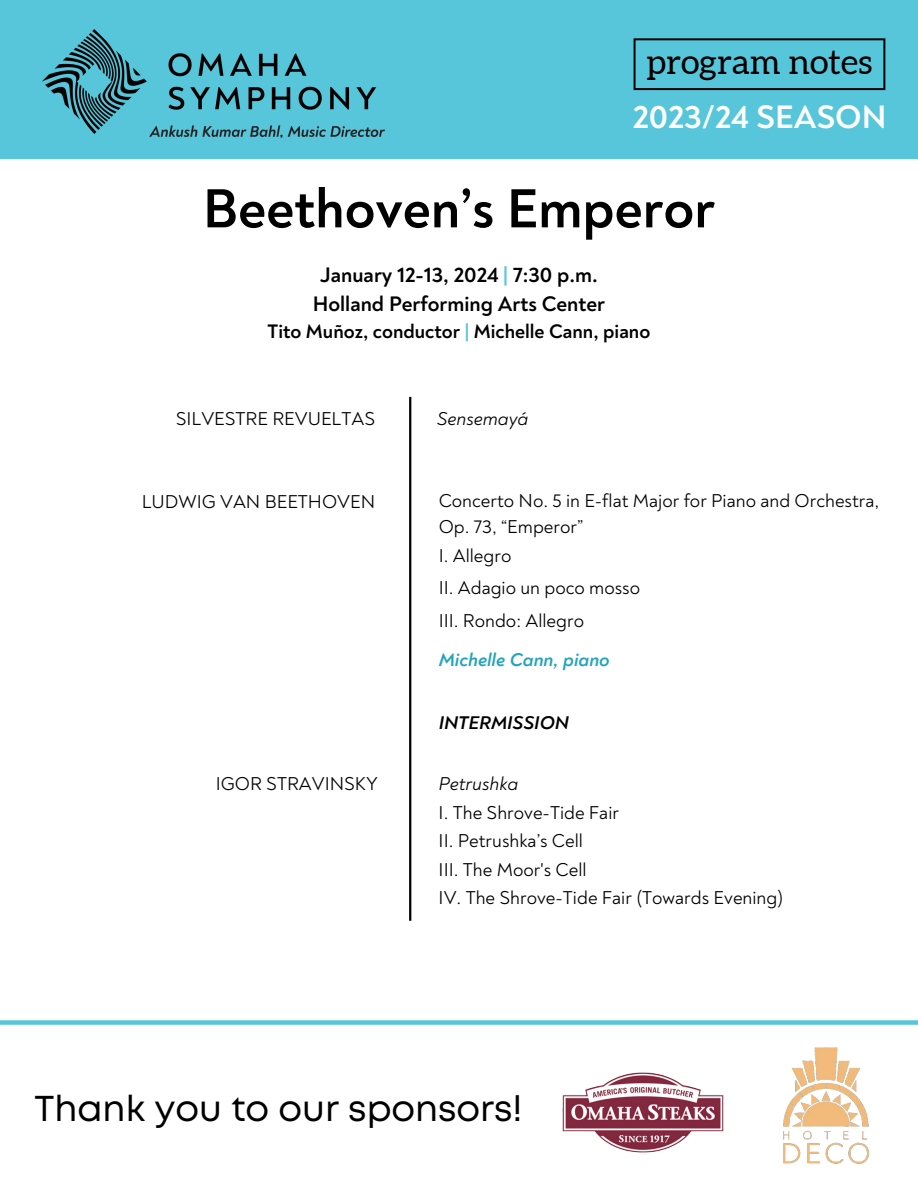
<style>
.page{position:relative;width:918px;height:1188px;background:#fff}
.page>*{position:absolute;margin:0;border:0;box-sizing:border-box;transform-origin:0 0}
.t1{font:700 55.95px "Noah";color:#000}
.t2{font:35.85px "Mont";color:#000}
.t3{font:34.8px "Aleo";color:#000}
.t4{font:700 33.15px "Noah";color:#fff}
.t5{font:700 21.45px "Noah";color:#000}
.t6{font:700 19.95px "Noah";color:#000}
.t7{font:18.9px/25.8px "Noah";color:#000}
.t8{font:italic 18.9px "Noah";color:#000}
.t9{font:italic 700 18.9px "Noah";color:#24a4bb}
.t10{font:italic 700 18.9px "Noah";color:#000}
.s1{color:#58c6da}
</style>
<div class="page">
<div style="left:0;top:0;width:918px;height:159px;background:#58c6da"></div>
<img style="left:42px;top:29px;width:343px;height:105px">
<svg style="left:634px;top:38px;width:251px;height:52px"></svg>
<img style="left:145px;top:123px;width:239px;height:15px">
<div style="left:0;top:1020px;width:918px;height:5px;background:#58c6da"></div>
<hr style="left:409px;top:397px;width:2px;height:524px;background:#000">
<img style="left:783px;top:1047px;width:87px;height:117px">
<img style="left:562px;top:1072px;width:161px;height:80px">
<p class="t3" style="left:647px;top:46px;width:227px">program notes</p>
<p class="t4" style="left:633px;top:97px;width:255px">2023/24 SEASON</p>
<p class="t1" style="left:203px;top:175px;width:514px">Beethoven’s Emperor</p>
<p class="t5" style="left:320px;top:262px;width:279px">January 12-13, 2024 <span class="s1">|</span> 7:30 p.m.</p>
<p class="t5" style="left:313px;top:291px;width:294px">Holland Performing Arts Center</p>
<p class="t6" style="left:268px;top:320px;width:384px">Tito Muñoz, conductor <span class="s1">|</span> Michelle Cann, piano</p>
<p class="t7" style="left:176px;top:406px;width:201px">SILVESTRE REVUELTAS</p>
<p class="t8" style="left:437px;top:407px;width:93px">Sensemayá</p>
<p class="t7" style="left:142px;top:489px;width:235px">LUDWIG VAN BEETHOVEN</p>
<p class="t7" style="left:439px;top:488px;width:442px">Concerto No. 5 in E-flat Major for Piano and Orchestra,<br>Op. 73, “Emperor”</p>
<p class="t7" style="left:439px;top:543px;width:74px">I. Allegro</p>
<p class="t7" style="left:439px;top:576px;width:203px">II. Adagio un poco mosso</p>
<p class="t7" style="left:439px;top:608px;width:147px">III. Rondo: Allegro</p>
<p class="t9" style="left:439px;top:648px;width:173px">Michelle Cann, piano</p>
<p class="t10" style="left:439px;top:711px;width:132px">INTERMISSION</p>
<p class="t7" style="left:216px;top:772px;width:163px">IGOR STRAVINSKY</p>
<p class="t8" style="left:439px;top:773px;width:81px">Petrushka</p>
<p class="t7" style="left:439px;top:800px;width:182px">I. The Shrove-Tide Fair</p>
<p class="t7" style="left:439px;top:828px;width:146px">II. Petrushka’s Cell</p>
<p class="t7" style="left:439px;top:857px;width:149px">III. The Moor's Cell</p>
<p class="t7" style="left:439px;top:885px;width:346px">IV. The Shrove-Tide Fair (Towards Evening)</p>
<p class="t2" style="left:35px;top:1095px;width:489px">Thank you to our sponsors!</p>
</div>
